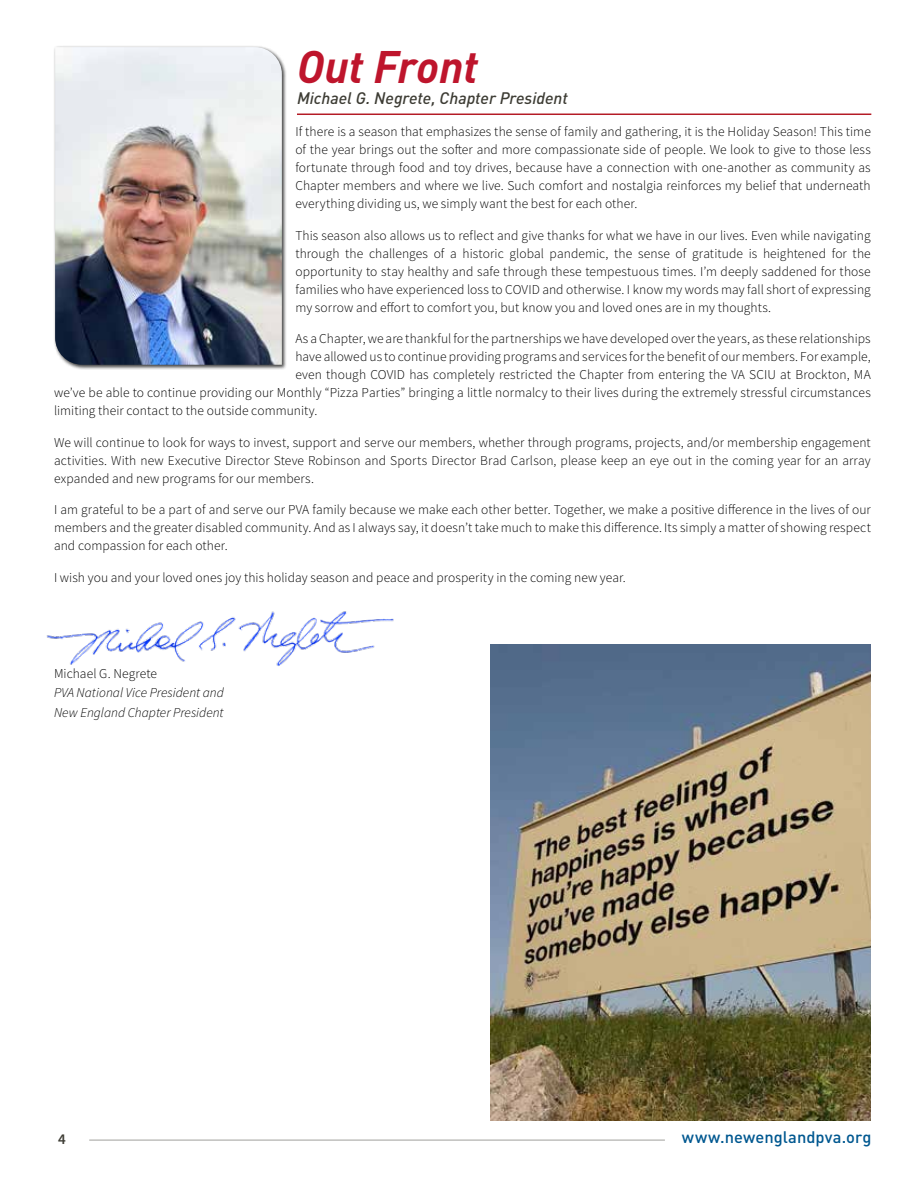
<style>
.page{position:relative;width:918px;height:1188px;background:#fff}
.page>*{position:absolute;margin:0;border:0;box-sizing:border-box;transform-origin:0 0}
.t1{font:italic 700 45px "DINOT";letter-spacing:-.01em;color:#be152c}
.t2{font:italic 500 16.5px "DINOT";color:#3d3c34}
.t3{font:500 16.5px "DINOT";letter-spacing:.005em;color:#005890}
.t4{font:600 15px "Source Sans Pro";color:#3d3c34}
.t5{font:300 13.5px/18px "Source Sans Pro";letter-spacing:.005em;color:#000;text-align:justify}
.t6{font:italic 300 13.5px/19.5px "Source Sans Pro";color:#000}
</style>
<div class="page">
<hr style="left:89px;top:1140px;width:576px;height:1px;background:#3d3c34">
<img style="left:46px;top:611px;width:348px;height:55px">
<div style="left:53px;top:45px;width:234px;height:325px;background:#000;opacity:.75"></div>
<img style="left:55px;top:47px;width:227px;height:318px">
<img style="left:490px;top:645px;width:381px;height:475px">
<hr style="left:297px;top:114px;width:574px;height:1px;background:#b41b26">
<h1 class="t1" style="left:297px;top:37px;width:183px">Out Front</h1>
<p class="t2" style="left:297px;top:87px;width:272px">Michael G. Negrete, Chapter President</p>
<p class="t5" style="left:295px;top:123px;width:577px">If there is a season that emphasizes the sense of family and gathering, it is the Holiday Season! This time of the year brings out the softer and more compassionate side of people. We look to give to those less fortunate through food and toy drives, because have a connection with one-another as community as Chapter members and where we live. Such comfort and nostalgia reinforces my belief that underneath everything dividing us, we simply want the best for each other.</p>
<p class="t5" style="left:295px;top:227px;width:577px">This season also allows us to reflect and give thanks for what we have in our lives. Even while navigating through the challenges of a historic global pandemic, the sense of gratitude is heightened for the opportunity to stay healthy and safe through these tempestuous times. I’m deeply saddened for those families who have experienced loss to COVID and otherwise. I know my words may fall short of expressing my sorrow and effort to comfort you, but know you and loved ones are in my thoughts.</p>
<p class="t5" style="left:295px;top:330px;width:577px">As a Chapter, we are thankful for the partnerships we have developed over the years, as these relationships</p>
<p class="t5" style="left:295px;top:348px;width:577px">have allowed us to continue providing programs and services for the benefit of our members. For example,</p>
<p class="t5" style="left:295px;top:366px;width:577px">even though COVID has completely restricted the Chapter from entering the VA SCIU at Brockton, MA</p>
<p class="t5" style="left:54px;top:384px;width:818px">we’ve be able to continue providing our Monthly “Pizza Parties” bringing a little normalcy to their lives during the extremely stressful circumstances</p>
<p class="t5" style="left:54px;top:402px;width:265px">limiting their contact to the outside community.</p>
<p class="t5" style="left:54px;top:433px;width:818px">We will continue to look for ways to invest, support and serve our members, whether through programs, projects, and/or membership engagement activities. With new Executive Director Steve Robinson and Sports Director Brad Carlson, please keep an eye out in the coming year for an array expanded and new programs for our members.</p>
<p class="t5" style="left:54px;top:501px;width:818px">I am grateful to be a part of and serve our PVA family because we make each other better. Together, we make a positive difference in the lives of our members and the greater disabled community. And as I always say, it doesn’t take much to make this difference. Its simply a matter of showing respect and compassion for each other.</p>
<p class="t5" style="left:54px;top:568px;width:573px">I wish you and your loved ones joy this holiday season and peace and prosperity in the coming new year.</p>
<p class="t5" style="left:54px;top:664px;width:105px">Michael G. Negrete</p>
<p class="t6" style="left:54px;top:683px;width:171px">PVA National Vice President and<br>New England Chapter President</p>
<p class="t4" style="left:58px;top:1130px;width:9px">4</p>
<p class="t3" style="left:682px;top:1126px;width:191px">www.newenglandpva.org</p>
</div>
